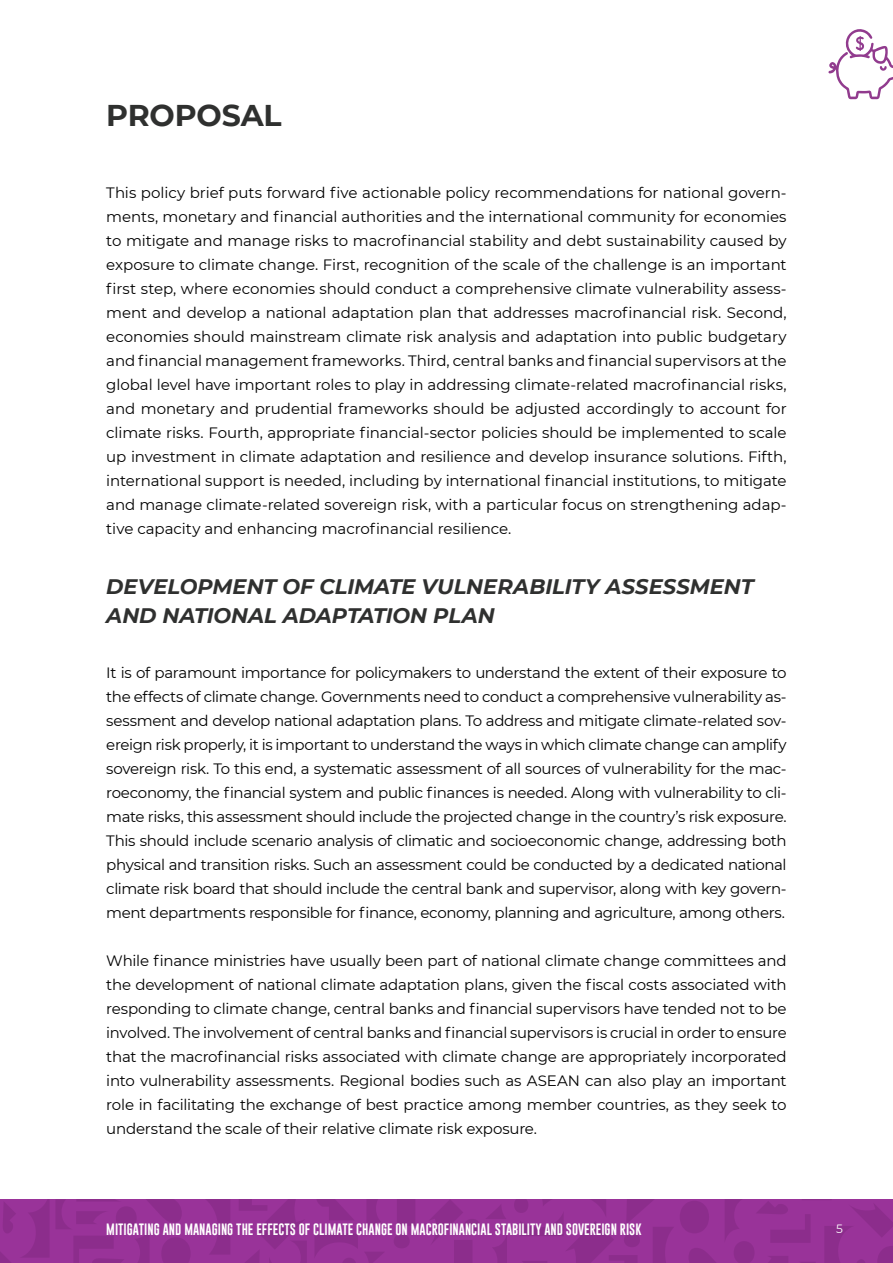
<style>
.page{position:relative;width:893px;height:1263px;background:#fff}
.page>*{position:absolute;margin:0;border:0;box-sizing:border-box;transform-origin:0 0}
.t1{font:700 30px "Montserrat";letter-spacing:-.005em;color:#2f302f}
.t2{font:italic 700 21px/28.5px "Montserrat";color:#2f302f}
.t3{font:15px/24px "Montserrat";letter-spacing:-.015em;color:#000;text-align:justify}
.t4{font:12px "Gobold";color:#fff}
.t5{font:12px "Montserrat";color:#fff}
</style>
<div class="page">
<div style="left:0;top:1199px;width:893px;height:64px;background:#939"></div>
<svg style="left:514px;top:1199px;width:379px;height:64px"></svg>
<svg style="left:430px;top:1200px;width:77px;height:63px"></svg>
<svg style="left:0;top:1199px;width:415px;height:64px"></svg>
<svg style="left:828px;top:29px;width:65px;height:70px"></svg>
<h1 class="t1" style="left:106px;top:94px;width:177px">PROPOSAL</h1>
<p class="t3" style="left:106px;top:180px;width:682px">This policy brief puts forward five actionable policy recommendations for national govern&shy;ments, monetary and financial authorities and the international community for economies to mitigate and manage risks to macrofinancial stability and debt sustainability caused by exposure to climate change. First, recognition of the scale of the challenge is an important first step, where economies should conduct a comprehensive climate vulnerability assess&shy;ment and develop a national adaptation plan that addresses macrofinancial risk. Second, economies should mainstream climate risk analysis and adaptation into public budgetary and financial management frameworks. Third, central banks and financial supervisors at the global level have important roles to play in addressing climate-related macrofinancial risks, and monetary and prudential frameworks should be adjusted accordingly to account for climate risks. Fourth, appropriate financial-sector policies should be implemented to scale up investment in climate adaptation and resilience and develop insurance solutions. Fifth, international support is needed, including by international financial institutions, to mitigate and manage climate-related sovereign risk, with a particular focus on strengthening adap&shy;tive capacity and enhancing macrofinancial resilience.</p>
<h2 class="t2" style="left:106px;top:571px;width:649px">DEVELOPMENT OF CLIMATE VULNERABILITY ASSESSMENT<br>AND NATIONAL ADAPTATION PLAN</h2>
<p class="t3" style="left:106px;top:660px;width:682px">It is of paramount importance for policymakers to understand the extent of their exposure to the effects of climate change. Governments need to conduct a comprehensive vulnerability as&shy;sessment and develop national adaptation plans. To address and mitigate climate-related sov&shy;ereign risk properly, it is important to understand the ways in which climate change can amplify sovereign risk. To this end, a systematic assessment of all sources of vulnerability for the mac&shy;roeconomy, the financial system and public finances is needed. Along with vulnerability to cli&shy;mate risks, this assessment should include the projected change in the country’s risk exposure.<br>This should include scenario analysis of climatic and socioeconomic change, addressing both physical and transition risks. Such an assessment could be conducted by a dedicated national climate risk board that should include the central bank and supervisor, along with key govern&shy;ment departments responsible for finance, economy, planning and agriculture, among others.</p>
<p class="t3" style="left:106px;top:948px;width:682px">While finance ministries have usually been part of national climate change committees and the development of national climate adaptation plans, given the fiscal costs associated with responding to climate change, central banks and financial supervisors have tended not to be involved. The involvement of central banks and financial supervisors is crucial in order to ensure that the macrofinancial risks associated with climate change are appropriately incorporated into vulnerability assessments. Regional bodies such as ASEAN can also play an important role in facilitating the exchange of best practice among member countries, as they seek to understand the scale of their relative climate risk exposure.</p>
<p class="t4" style="left:106px;top:1222px;width:537px">MITIGATING AND MANAGING THE EFFECTS OF CLIMATE CHANGE ON MACROFINANCIAL STABILITY AND SOVEREIGN RISK</p>
<p class="t5" style="left:836px;top:1221px;width:8px">5</p>
</div>
